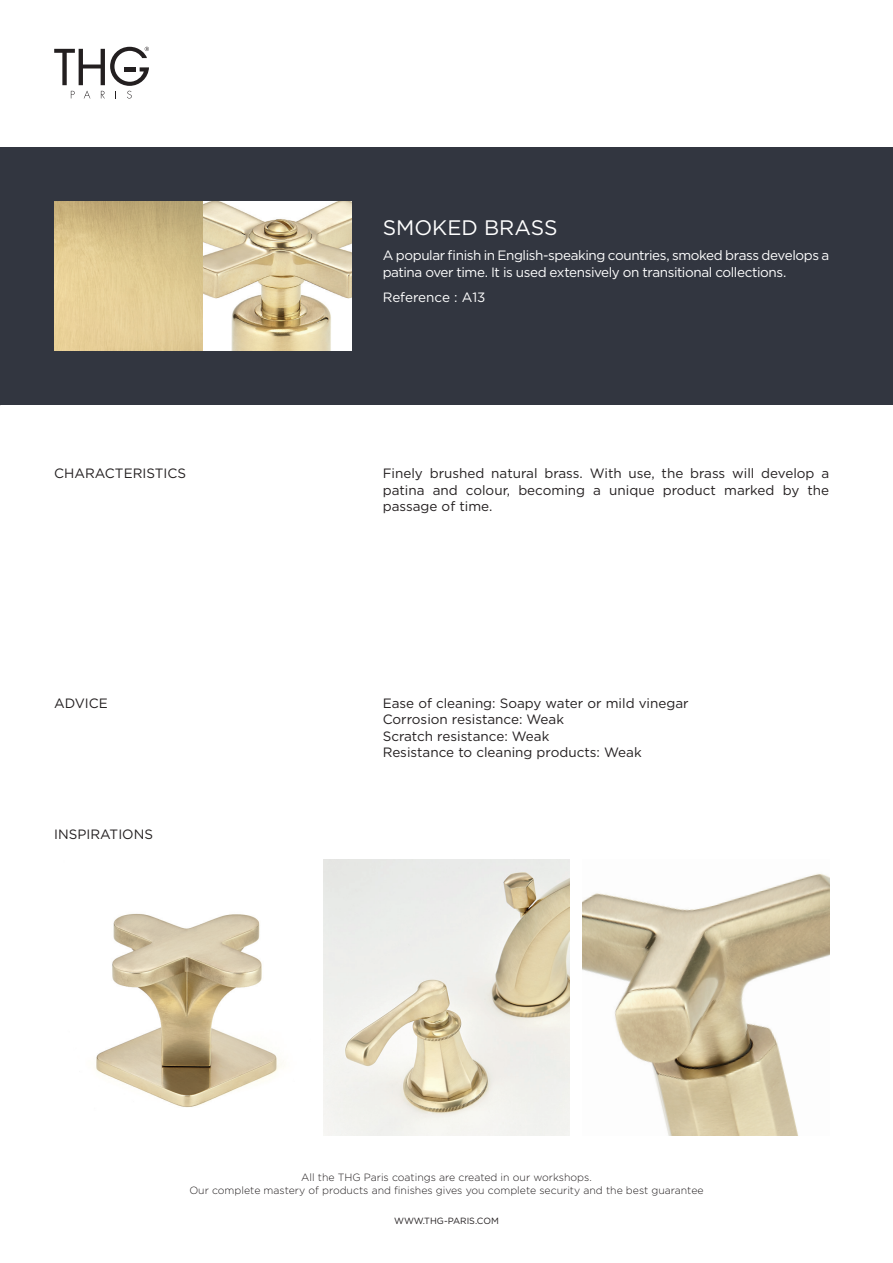
<style>
.page{position:relative;width:893px;height:1263px;background:#fff}
.page>*{position:absolute;margin:0;border:0;box-sizing:border-box;transform-origin:0 0}
.t1{font:21px "Gotham";color:#fff}
.t2{font:13.5px/16.5px "Gotham";color:#231f20;text-align:justify}
.t3{font:13.5px/16.5px "Gotham";letter-spacing:-.03em;color:#fff}
.t4{font:13.5px "Gotham";color:#fff}
.t5{font:300 10.5px/12.8px "Gotham";color:#231f20;text-align:center}
.t6{font:9px "Gotham";color:#231f20}
</style>
<div class="page">
<div style="left:0;top:147px;width:893px;height:258px;background:#323640"></div>
<svg style="left:54px;top:47px;width:95px;height:52px"></svg>
<img style="left:54px;top:202px;width:298px;height:149px">
<img style="left:96px;top:913px;width:188px;height:194px">
<img style="left:323px;top:859px;width:247px;height:276px">
<img style="left:583px;top:873px;width:246px;height:262px">
<p class="t2" style="left:54px;top:465px;width:133px">CHARACTERISTICS</p>
<p class="t2" style="left:54px;top:695px;width:55px">ADVICE</p>
<p class="t2" style="left:54px;top:825px;width:100px">INSPIRATIONS</p>
<h1 class="t1" style="left:383px;top:214px;width:176px">SMOKED BRASS</h1>
<p class="t3" style="left:383px;top:247px;width:448px">A popular finish in English-speaking countries, smoked brass develops a patina over time. It is used extensively on transitional collections.</p>
<p class="t4" style="left:383px;top:288px;width:104px">Reference : A13</p>
<p class="t2" style="left:383px;top:465px;width:448px">Finely brushed natural brass. With use, the brass will develop a patina and colour, becoming a unique product marked by the passage of time.</p>
<p class="t2" style="left:383px;top:694px;width:307px;text-align:left">Ease of cleaning: Soapy water or mild vinegar Corrosion resistance: Weak<br>Scratch resistance: Weak<br>Resistance to cleaning products: Weak</p>
<p class="t5" style="left:189px;top:1170px;width:516px">All the THG Paris coatings are created in our workshops.<br>Our complete mastery of products and finishes gives you complete security and the best guarantee</p>
<p class="t6" style="left:394px;top:1215px;width:106px">WWW.THG-PARIS.COM</p>
</div>
